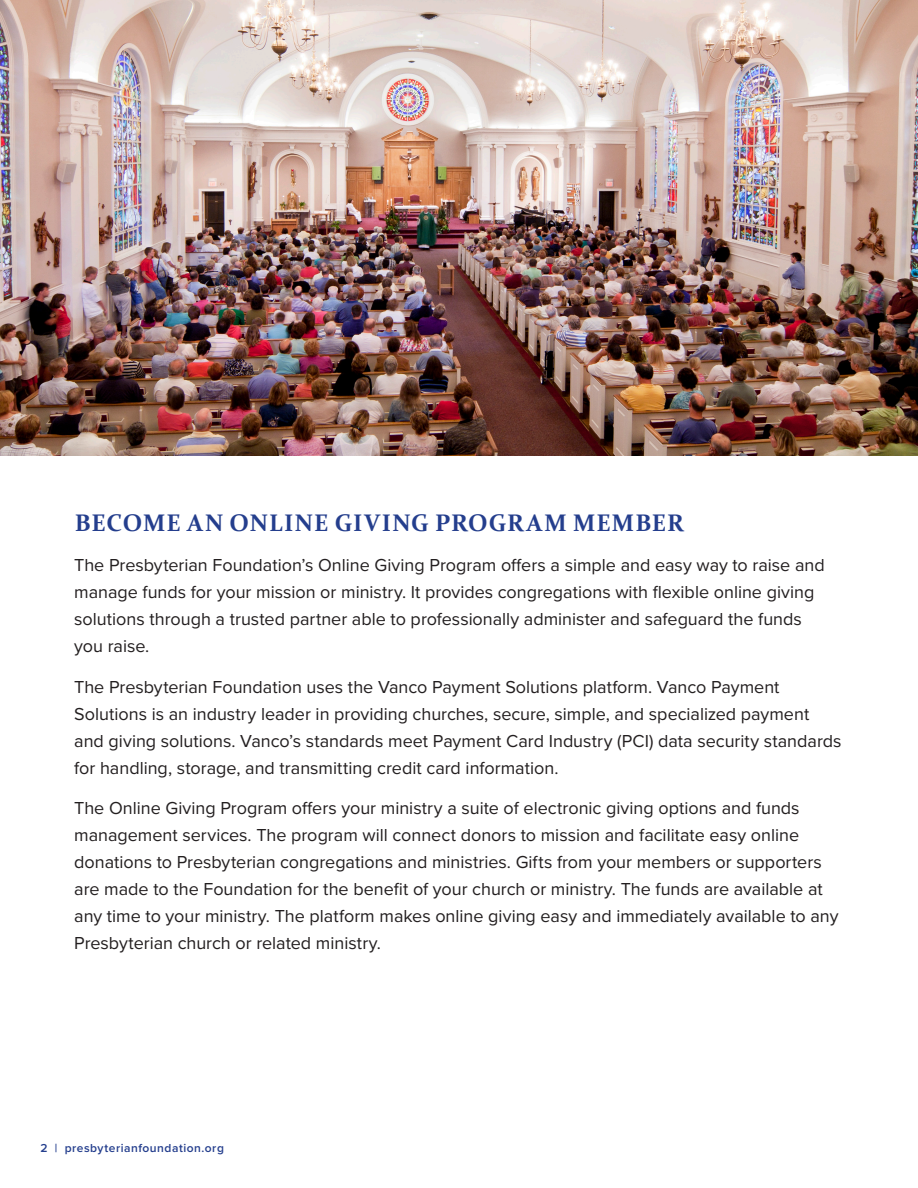
<style>
.page{position:relative;width:918px;height:1188px;background:#fff}
.page>*{position:absolute;margin:0;border:0;box-sizing:border-box;transform-origin:0 0}
.t1{font:700 24px "Constantia";letter-spacing:.04em;color:#243e8d}
.t2{font:18px/27px "Proxima Nova";color:#231f20}
.t3{font:600 12px "Proxima Nova";letter-spacing:.045em;color:#243e8d}
</style>
<div class="page">
<img style="left:0;top:0;width:918px;height:456px">
<p class="t1" style="left:75px;top:506px;width:611px">BECOME AN ONLINE GIVING PROGRAM MEMBER</p>
<p class="t2" style="left:74px;top:552px;width:752px">The Presbyterian Foundation’s Online Giving Program offers a simple and easy way to raise and manage funds for your mission or ministry. It provides congregations with flexible online giving solutions through a trusted partner able to professionally administer and safeguard the funds you raise.</p>
<p class="t2" style="left:74px;top:674px;width:769px">The Presbyterian Foundation uses the Vanco Payment Solutions platform. Vanco Payment Solutions is an industry leader in providing churches, secure, simple, and specialized payment and giving solutions. Vanco’s standards meet Payment Card Industry (PCI) data security standards for handling, storage, and transmitting credit card information.</p>
<p class="t2" style="left:74px;top:795px;width:766px">The Online Giving Program offers your ministry a suite of electronic giving options and funds management services. The program will connect donors to mission and facilitate easy online donations to Presbyterian congregations and ministries. Gifts from your members or supporters are made to the Foundation for the benefit of your church or ministry. The funds are available at any time to your ministry. The platform makes online giving easy and immediately available to any Presbyterian church or related ministry.</p>
<p class="t3" style="left:40px;top:1141px;width:185px">2 | presbyterianfoundation.org</p>
</div>
